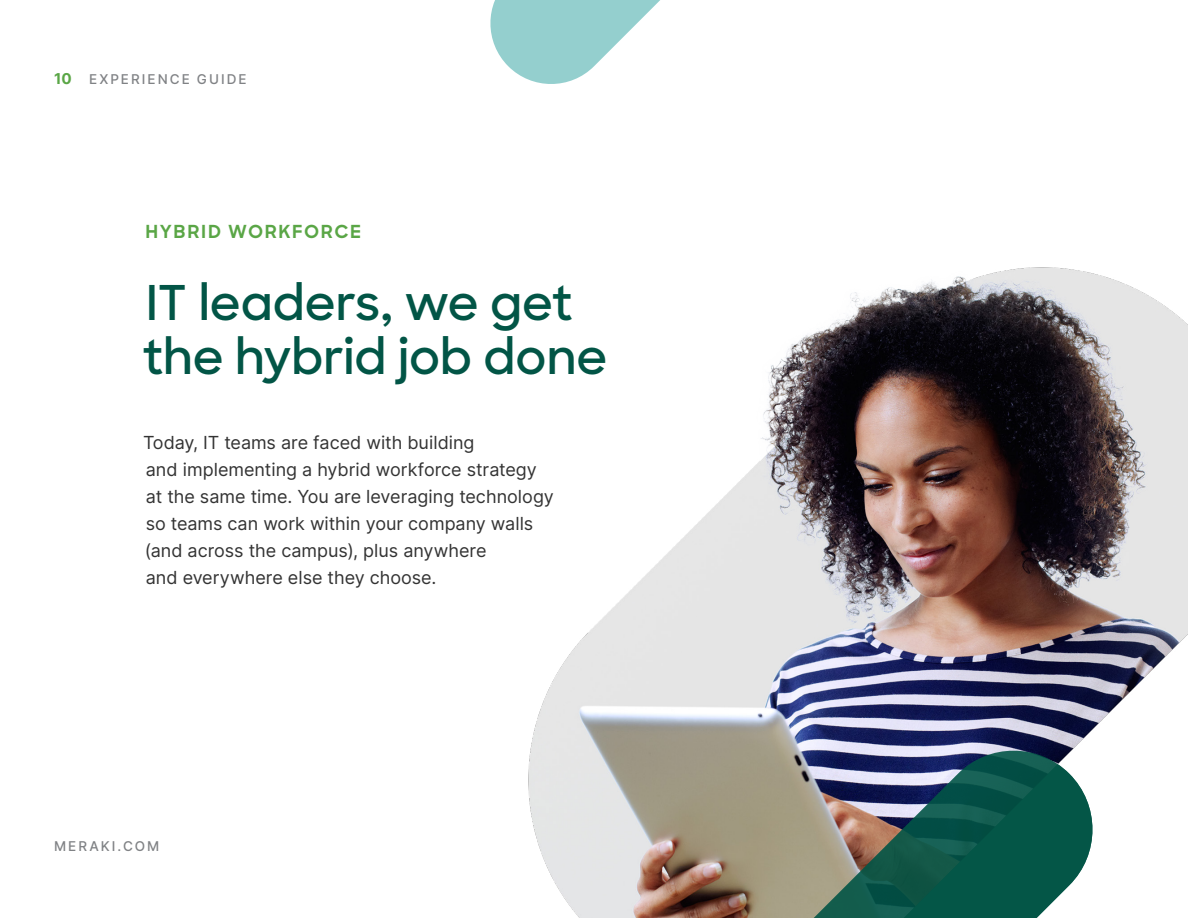
<style>
.page{position:relative;width:1188px;height:918px;background:#fff}
.page>*{position:absolute;margin:0;border:0;box-sizing:border-box;transform-origin:0 0}
.t1{font:600 48px/54px "Sharp Sans";color:#025546}
.t2{font:18px/27px "Inter";color:#333}
.t3{font:700 18px "Sharp Sans";letter-spacing:.085em;color:#5aa646}
.t4{font:500 13.5px "Inter";letter-spacing:.15em;color:#808285}
.s1{font-weight:700;font-size:15px;color:#5aa646}
</style>
<div class="page">
<img style="left:528px;top:267px;width:660px;height:651px">
<svg style="left:712px;top:743px;width:388px;height:175px;background:#5c7972"></svg>
<svg style="left:490px;top:0;width:170px;height:84px"></svg>
<p class="t4" style="left:54px;top:69px;width:194px"><span class="s1">10</span> EXPERIENCE GUIDE</p>
<p class="t3" style="left:146px;top:218px;width:217px">HYBRID WORKFORCE</p>
<h1 class="t1" style="left:143px;top:273px;width:466px">IT leaders, we get the hybrid job done</h1>
<p class="t2" style="left:143px;top:428px;width:412px">Today, IT teams are faced with building<br>and implementing a hybrid workforce strategy at the same time. You are leveraging technology so teams can work within your company walls (and across the campus), plus anywhere<br>and everywhere else they choose.</p>
<p class="t4" style="left:54px;top:836px;width:107px">MERAKI.COM</p>
</div>
